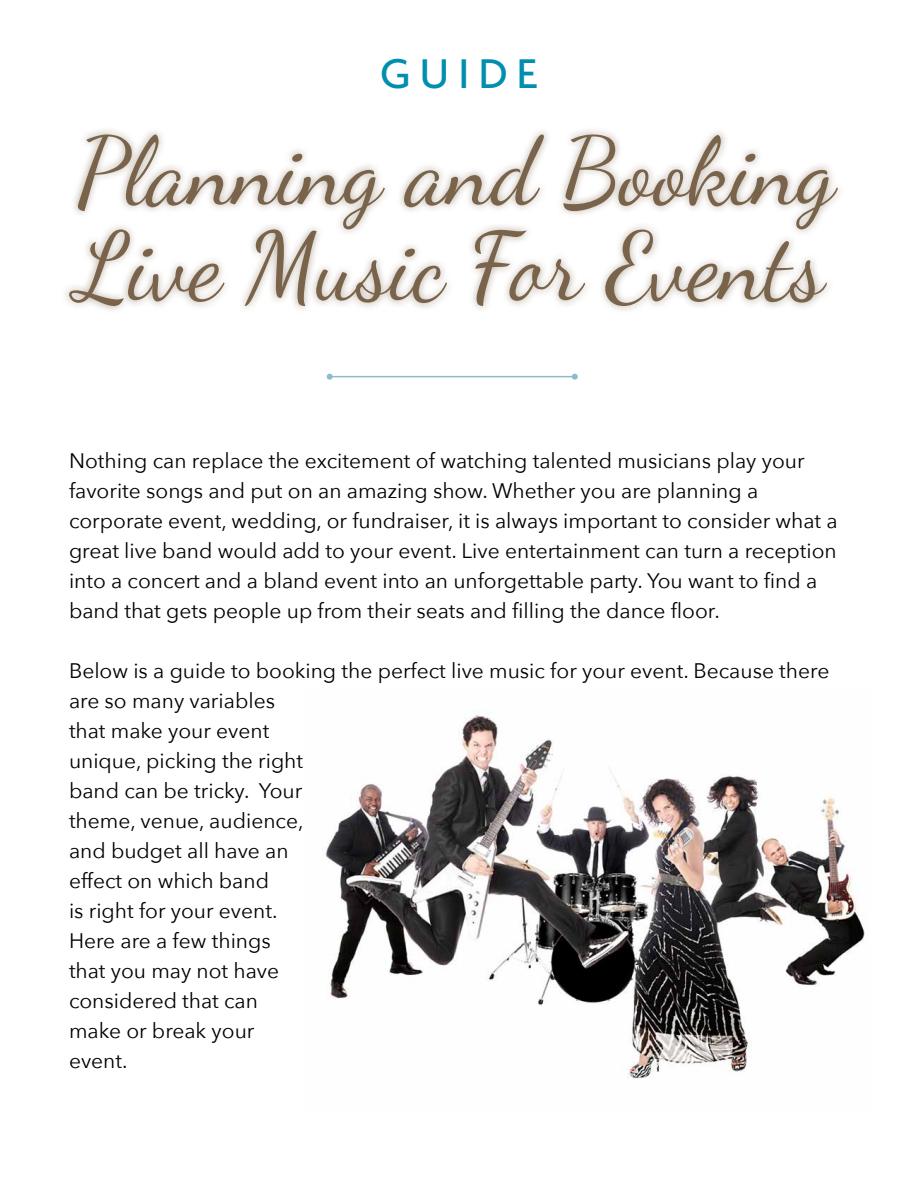
<style>
.page{position:relative;width:918px;height:1188px;background:#fff}
.page>*{position:absolute;margin:0;border:0;box-sizing:border-box;transform-origin:0 0}
.t1{font:94.95px/94.9px "Dancing Script";color:#79644b}
.t2{font:500 45px "Agenda";letter-spacing:.2em;color:#008fae}
.t3{font:21px/30px "Avenir Next";color:#000}
</style>
<div class="page">
<div style="left:60px;top:126px;width:785px;height:188px;background:#79644b;opacity:.55"></div>
<hr style="left:330px;top:376px;width:245px;height:1px;background:#8cbbcf">
<svg style="left:327px;top:374px;width:6px;height:6px"></svg>
<svg style="left:572px;top:374px;width:6px;height:6px"></svg>
<img style="left:325px;top:711px;width:540px;height:368px">
<h2 class="t2" style="left:380px;top:47px;width:159px">Guide</h2>
<h1 class="t1" style="left:76px;top:125px;width:760px">Planning and Booking<br>Live Music For Events</h1>
<p class="t3" style="left:69px;top:446px;width:770px">Nothing can replace the excitement of watching talented musicians play your favorite songs and put on an amazing show. Whether you are planning a corporate event, wedding, or fundraiser, it is always important to consider what a great live band would add to your event. Live entertainment can turn a reception into a concert and a bland event into an unforgettable party. You want to find a band that gets people up from their seats and filling the dance floor.</p>
<p class="t3" style="left:69px;top:656px;width:762px">Below is a guide to booking the perfect live music for your event. Because there are so many variables<br>that make your event<br>unique, picking the right<br>band can be tricky. Your<br>theme, venue, audience,<br>and budget all have an<br>effect on which band<br>is right for your event.<br>Here are a few things<br>that you may not have<br>considered that can<br>make or break your<br>event.</p>
</div>
